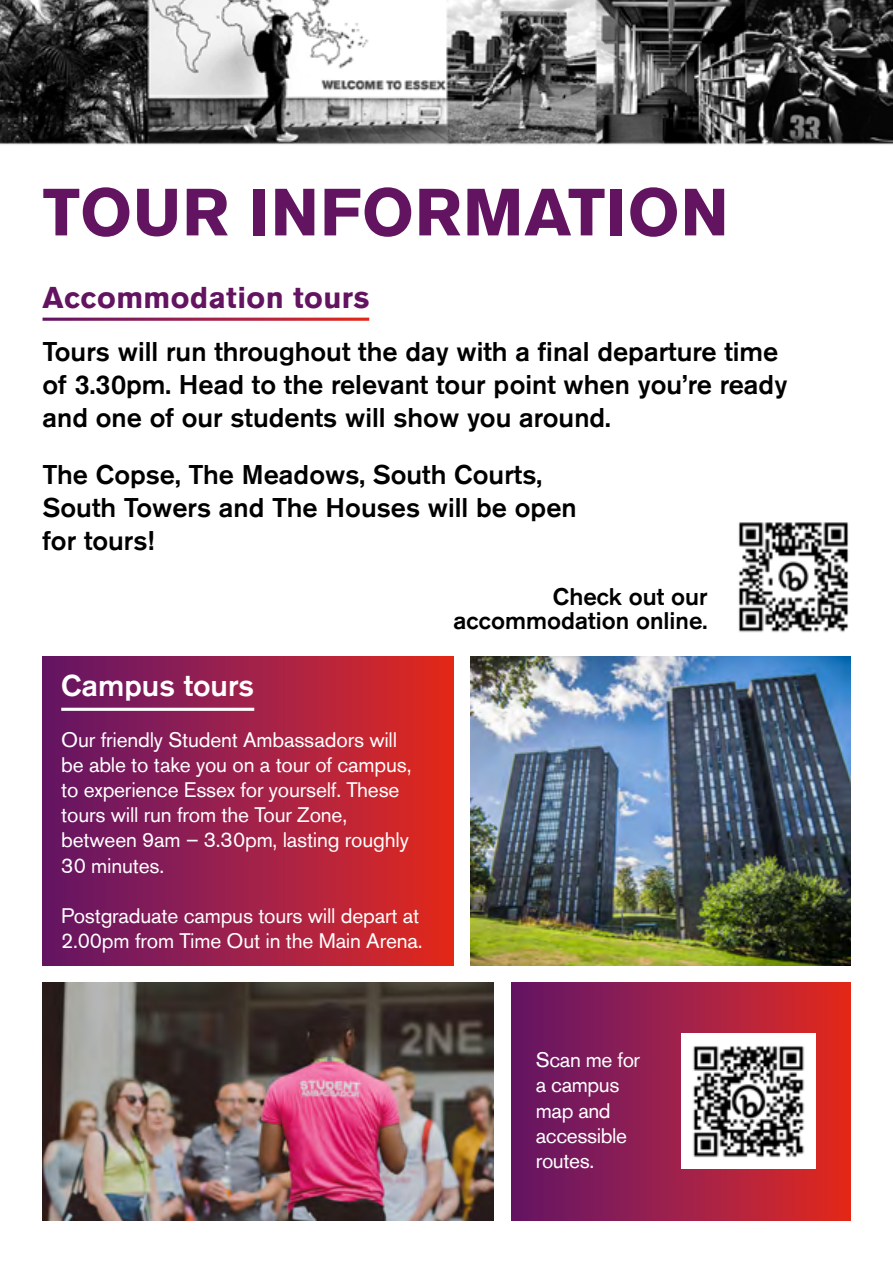
<style>
.page{position:relative;width:893px;height:1263px;background:#fff}
.page>*{position:absolute;margin:0;border:0;box-sizing:border-box;transform-origin:0 0}
.H1_Section_Header{font:700 66px "Akzidenz Grotesk Pro";letter-spacing:.01em;color:#631461}
.H2_Sub_Head{font:700 30px "Akzidenz Grotesk Pro";letter-spacing:.015em;color:#631461}
.H3_White_Feature_Box{font:500 30px "Akzidenz Grotesk Pro";color:#fff}
.P1__Intro{font:500 27px/33px "Akzidenz Grotesk Pro";color:#000}
.P1__Intro-2{font:500 24px/24px "Akzidenz Grotesk Pro";color:#000;text-align:right}
.P_Body_Copy_White_re{font:21px/25.2px "Akzidenz Grotesk Pro";letter-spacing:-.01em;color:#fff}
</style>
<div class="page">
<img style="left:0;top:0;width:893px;height:145px">
<img style="left:738px;top:522px;width:111px;height:111px">
<div style="left:43px;top:656px;width:410px;height:309px;background:linear-gradient(to right,#61166b,#e12a21)"></div>
<hr style="left:61px;top:708px;width:193px;height:3px;background:#fff">
<img style="left:471px;top:656px;width:379px;height:309px">
<img style="left:43px;top:982px;width:450px;height:238px">
<div style="left:512px;top:982px;width:338px;height:238px;background:linear-gradient(to right,#61166a,#e22d25)"></div>
<img style="left:681px;top:1034px;width:134px;height:134px">
<h1 class="H1_Section_Header" style="left:43px;top:170px;width:687px">TOUR INFORMATION</h1>
<h2 class="H2_Sub_Head" style="left:43px;top:278px;width:328px">Accommodation tours</h2>
<p class="P1__Intro" style="left:43px;top:335px;width:746px">Tours will run throughout the day with a final departure time of 3.30pm. Head to the relevant tour point when you’re ready and one of our students will show you around.</p>
<p class="P1__Intro" style="left:43px;top:458px;width:536px">The Copse, The Meadows, South Courts,<br>South Towers and The Houses will be open for tours!</p>
<p class="P1__Intro-2" style="left:453px;top:584px;width:256px">Check out our accommodation online.</p>
<h3 class="H3_White_Feature_Box" style="left:61px;top:666px;width:195px">Campus tours</h3>
<p class="P_Body_Copy_White_re" style="left:61px;top:726px;width:352px">Our friendly Student Ambassadors will be able to take you on a tour of campus, to experience Essex for yourself. These tours will run from the Tour Zone, between 9am – 3.30pm, lasting roughly 30 minutes.</p>
<p class="P_Body_Copy_White_re" style="left:61px;top:903px;width:363px">Postgraduate campus tours will depart at<br>2.00pm from Time Out in the Main Arena.</p>
<p class="P_Body_Copy_White_re" style="left:536px;top:1047px;width:106px">Scan me for a campus map and accessible routes.</p>
</div>
